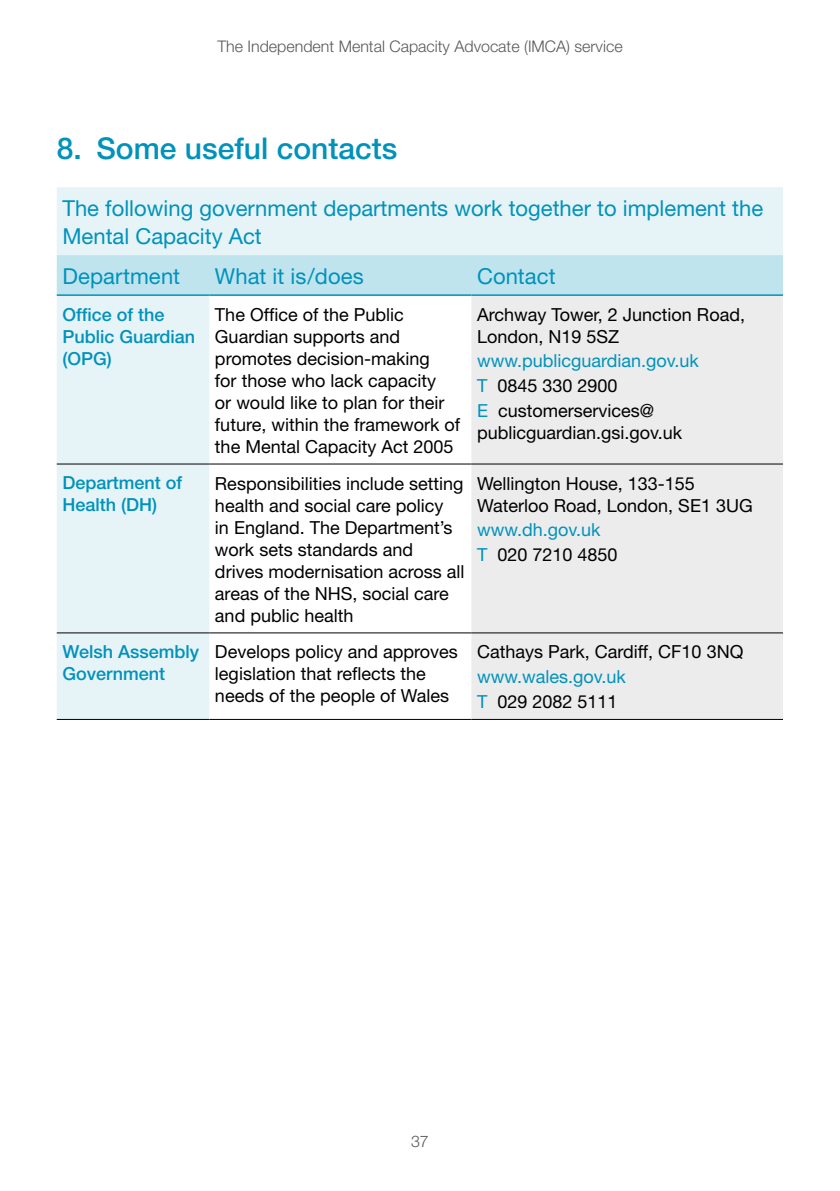
<style>
.page{position:relative;width:840px;height:1191px;background:#fff}
.page>*{position:absolute;margin:0;border:0;box-sizing:border-box;transform-origin:0 0}
.Main_header{font:500 30px "Helvetica Neue";color:#0092bb}
.body{font:22px/28px "Helvetica Neue";color:#0092bb}
.text_-_main{font:22px "Helvetica Neue";letter-spacing:.005em;color:#0092bb}
.body-2{font:18px/22px "Helvetica Neue";color:#000}
.body-3{font:500 18px/22px "Helvetica Neue";color:#0092bb}
.body-4{font:18px "Helvetica Neue";color:#0092bb}
.t1{font:300 16px "Helvetica Neue";color:#58585a}
.s1{color:#0092bb}
</style>
<div class="page">
<svg style="left:57px;top:187px;width:725px;height:532px;fill:#e6f4f8"></svg>
<div style="left:57px;top:255px;width:725px;height:39px;background:#bfe4ee"></div>
<div style="left:471px;top:296px;width:311px;height:423px;background:#ececed"></div>
<hr style="left:57px;top:294px;width:152px;height:2px;background:#0092bb">
<hr style="left:209px;top:294px;width:262px;height:2px;background:#0092bb">
<hr style="left:471px;top:294px;width:311px;height:2px;background:#0092bb">
<hr style="left:57px;top:464px;width:152px;height:1px;background:#000">
<hr style="left:209px;top:464px;width:262px;height:1px;background:#000">
<hr style="left:471px;top:464px;width:311px;height:1px;background:#000">
<hr style="left:57px;top:632px;width:152px;height:1px;background:#000">
<hr style="left:209px;top:632px;width:262px;height:1px;background:#000">
<hr style="left:471px;top:632px;width:311px;height:1px;background:#000">
<hr style="left:57px;top:719px;width:152px;height:1px;background:#000">
<hr style="left:209px;top:719px;width:262px;height:1px;background:#000">
<hr style="left:471px;top:719px;width:311px;height:1px;background:#000">
<p class="t1" style="left:217px;top:37px;width:406px">The Independent Mental Capacity Advocate (IMCA) service</p>
<p class="Main_header" style="left:57px;top:131px;width:342px">8. Some useful contacts</p>
<p class="body" style="left:62px;top:194px;width:702px">The following government departments work together to implement the<br>Mental Capacity Act</p>
<p class="text_-_main" style="left:62px;top:263px;width:119px">Department</p>
<p class="text_-_main" style="left:215px;top:263px;width:150px">What it is/does</p>
<p class="text_-_main" style="left:477px;top:263px;width:80px">Contact</p>
<p class="body-3" style="left:62px;top:303px;width:134px">Office of the<br>Public Guardian (OPG)</p>
<p class="body-2" style="left:215px;top:303px;width:247px">The Office of the Public<br>Guardian supports and promotes decision-making<br>for those who lack capacity<br>or would like to plan for their future, within the framework of the Mental Capacity Act 2005</p>
<p class="body-2" style="left:477px;top:303px;width:269px">Archway Tower, 2 Junction Road,</p>
<p class="body-2" style="left:477px;top:325px;width:144px">London, N19 5SZ</p>
<p class="body-4" style="left:477px;top:350px;width:223px">www.publicguardian.gov.uk</p>
<p class="body-2" style="left:477px;top:375px;width:142px"><span class="s1">T</span> 0845 330 2900</p>
<p class="body-2" style="left:477px;top:399px;width:207px"><span class="s1">E</span> customerservices@ publicguardian.gsi.gov.uk</p>
<p class="body-3" style="left:62px;top:472px;width:121px">Department of<br>Health (DH)</p>
<p class="body-2" style="left:215px;top:472px;width:251px">Responsibilities include setting health and social care policy<br>in England. The Department’s work sets standards and drives modernisation across all areas of the NHS, social care and public health</p>
<p class="body-2" style="left:477px;top:472px;width:277px">Wellington House, 133-155<br>Waterloo Road, London, SE1 3UG</p>
<p class="body-4" style="left:477px;top:519px;width:125px">www.dh.gov.uk</p>
<p class="body-2" style="left:477px;top:543px;width:142px"><span class="s1">T</span> 020 7210 4850</p>
<p class="body-3" style="left:62px;top:640px;width:138px">Welsh Assembly<br>Government</p>
<p class="body-2" style="left:215px;top:641px;width:244px">Develops policy and approves legislation that reflects the needs of the people of Wales</p>
<p class="body-2" style="left:477px;top:641px;width:268px">Cathays Park, Cardiff, CF10 3NQ</p>
<p class="body-4" style="left:477px;top:666px;width:150px">www.wales.gov.uk</p>
<p class="body-2" style="left:477px;top:690px;width:142px"><span class="s1">T</span> 029 2082 5111</p>
<p class="t1" style="left:411px;top:1131px;width:10px">37</p>
</div>
